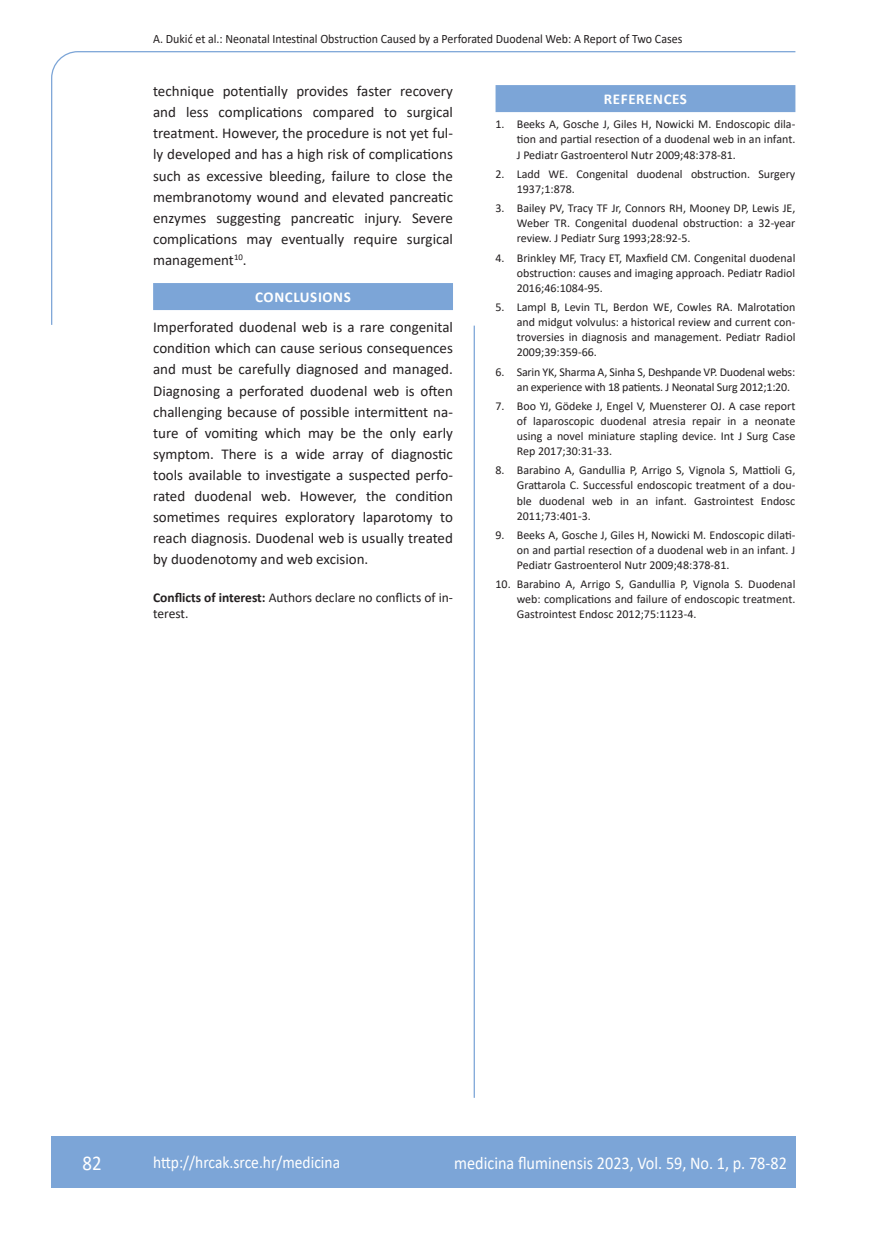
<style>
.page{position:relative;width:872px;height:1234px;background:#fff}
.page>*{position:absolute;margin:0;border:0;box-sizing:border-box;transform-origin:0 0}
.t1{font:21px "Calibri";color:#fff;scale:.9 1}
.t2{font:18px "Calibri";color:#fff;scale:.9 1}
.t3{font:17.25px "Calibri";color:#fff;scale:.9 1}
.t4{font:15px/21px "Calibri";color:#231f20;text-align:justify}
.t5{font:700 15px "Calibri";letter-spacing:.04em;color:#fff}
.t6{font:13.5px/16.5px "Calibri";color:#231f20}
.t7{font:12.75px "Calibri";color:#231f20;scale:.94 1}
.t8{font:12px/15px "Calibri";color:#231f20;text-align:justify}
.t9{font:12px/15px "Calibri";letter-spacing:-.02em;color:#231f20}
.s1{font-weight:700}
</style>
<div class="page">
<svg style="left:51px;top:51px;width:745px;height:274px"></svg>
<hr style="left:473px;top:325px;width:2px;height:772px;background:#7ca5d7">
<div style="left:51px;top:1135px;width:744px;height:51px;background:#7ca5d7"></div>
<div style="left:153px;top:283px;width:300px;height:27px;background:#7ca5d7"></div>
<div style="left:495px;top:85px;width:300px;height:27px;background:#7ca5d7"></div>
<p class="t7" style="left:153px;top:29px;width:564px">A. Dukić et al.: Neonatal Intestinal Obstruction Caused by a Perforated Duodenal Web: A Report of Two Cases</p>
<p class="t4" style="left:153px;top:80px;width:301px">technique potentially provides faster recovery and less complications compared to surgical treatment. However, the procedure is not yet ful&shy;ly developed and has a high risk of complications such as excessive bleeding, failure to close the membranotomy wound and elevated pancreatic enzymes suggesting pancreatic injury. Severe complications may eventually require surgical management<sup>10</sup>.</p>
<p class="t5" style="left:255px;top:286px;width:97px">CONCLUSIONS</p>
<p class="t4" style="left:153px;top:316px;width:301px">Imperforated duodenal web is a rare congenital condition which can cause serious consequences and must be carefully diagnosed and managed.<br>Diagnosing a perforated duodenal web is often challenging because of possible intermittent na&shy;ture of vomiting which may be the only early symptom. There is a wide array of diagnostic tools available to investigate a suspected perfo&shy;rated duodenal web. However, the condition sometimes requires exploratory laparotomy to reach diagnosis. Duodenal web is usually treated by duodenotomy and web excision.</p>
<p class="t6" style="left:153px;top:588px;width:301px"><span class="s1">Conflicts of interest:</span> Authors declare no conflicts of in&shy;terest.</p>
<p class="t5" style="left:604px;top:88px;width:85px">REFERENCES</p>
<p class="t8" style="left:517px;top:117px;width:280px;text-indent:-21px">1. Beeks A, Gosche J, Giles H, Nowicki M. Endoscopic dila&shy;tion and partial resection of a duodenal web in an infant.<br>J Pediatr Gastroenterol Nutr 2009;48:378-81.</p>
<p class="t8" style="left:517px;top:166px;width:280px;text-indent:-21px">2. Ladd WE. Congenital duodenal obstruction. Surgery<br>1937;1:878.</p>
<p class="t8" style="left:517px;top:200px;width:280px;text-indent:-21px">3. Bailey PV, Tracy TF Jr, Connors RH, Mooney DP, Lewis JE, Weber TR. Congenital duodenal obstruction: a 32-year review. J Pediatr Surg 1993;28:92-5.</p>
<p class="t8" style="left:517px;top:250px;width:280px;text-indent:-21px">4. Brinkley MF, Tracy ET, Maxfield CM. Congenital duodenal obstruction: causes and imaging approach. Pediatr Radiol 2016;46:1084-95.</p>
<p class="t8" style="left:517px;top:299px;width:280px;text-indent:-21px">5. Lampl B, Levin TL, Berdon WE, Cowles RA. Malrotation and midgut volvulus: a historical review and current con&shy;troversies in diagnosis and management. Pediatr Radiol 2009;39:359-66.</p>
<p class="t9" style="left:517px;top:364px;width:280px;text-indent:-21px">6. Sarin YK, Sharma A, Sinha S, Deshpande VP. Duodenal webs: an experience with 18 patients. J Neonatal Surg 2012;1:20.</p>
<p class="t8" style="left:517px;top:398px;width:280px;text-indent:-21px">7. Boo YJ, Gödeke J, Engel V, Muensterer OJ. A case report of laparoscopic duodenal atresia repair in a neonate using a novel miniature stapling device. Int J Surg Case Rep 2017;30:31-33.</p>
<p class="t8" style="left:517px;top:462px;width:280px;text-indent:-21px">8. Barabino A, Gandullia P, Arrigo S, Vignola S, Mattioli G, Grattarola C. Successful endoscopic treatment of a dou&shy;ble duodenal web in an infant. Gastrointest Endosc 2011;73:401-3.</p>
<p class="t8" style="left:517px;top:527px;width:280px;text-indent:-21px">9. Beeks A, Gosche J, Giles H, Nowicki M. Endoscopic dilati&shy;on and partial resection of a duodenal web in an infant. J Pediatr Gastroenterol Nutr 2009;48:378-81.</p>
<p class="t8" style="left:517px;top:576px;width:280px;text-indent:-21px">10. Barabino A, Arrigo S, Gandullia P, Vignola S. Duodenal web: complications and failure of endoscopic treatment.<br>Gastrointest Endosc 2012;75:1123-4.</p>
<h1 class="t1" style="left:82px;top:1147px;width:23px">82</h1>
<h3 class="t3" style="left:153px;top:1149px;width:209px">http://hrcak.srce.hr/medicina</h3>
<h2 class="t2" style="left:454px;top:1149px;width:371px">medicina fluminensis 2023, Vol. 59, No. 1, p. 78-82</h2>
</div>
